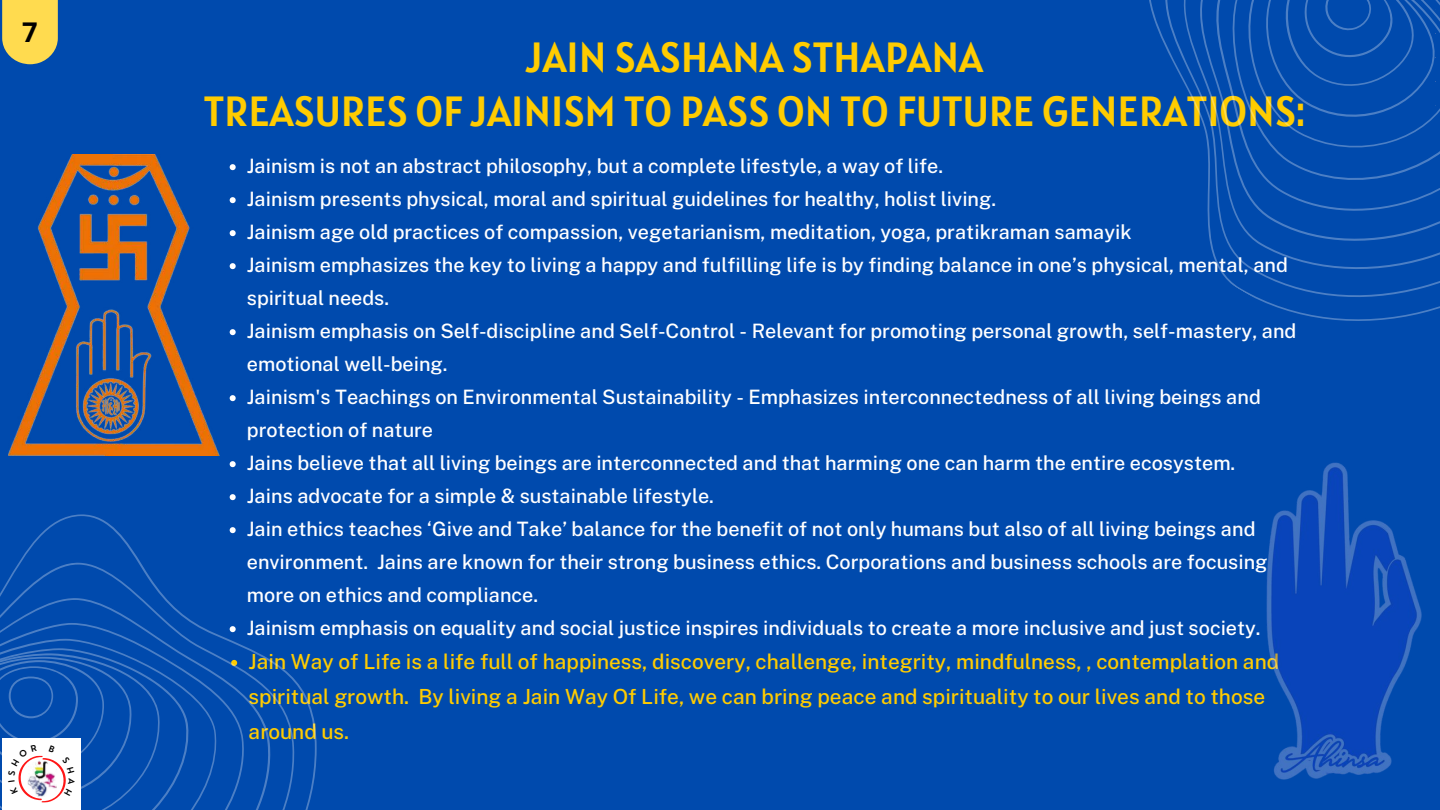
<style>
.page{position:relative;width:1440px;height:810px;background:#004aad}
.page>*{position:absolute;margin:0;border:0;box-sizing:border-box;transform-origin:0 0}
.t1{font:42px/54px "Alatsi";color:#fc0;text-align:center}
.t2{font:700 27.2px "Open Sans";color:#000}
.t3{font:500 20.8px/35.2px "Public Sans";color:#fc0}
.t4{font:500 19.8px/33px "Public Sans";color:#fff}
</style>
<div class="page">
<svg style="left:230px;top:164px;width:6px;height:6px"></svg>
<svg style="left:230px;top:197px;width:6px;height:6px"></svg>
<svg style="left:230px;top:230px;width:6px;height:6px"></svg>
<svg style="left:230px;top:263px;width:6px;height:6px"></svg>
<svg style="left:230px;top:329px;width:6px;height:6px"></svg>
<svg style="left:230px;top:395px;width:6px;height:6px"></svg>
<svg style="left:230px;top:461px;width:6px;height:6px"></svg>
<svg style="left:230px;top:494px;width:6px;height:6px"></svg>
<svg style="left:1222px;top:273px;width:218px;height:40px"></svg>
<svg style="left:1149px;top:0;width:291px;height:273px"></svg>
<svg style="left:1174px;top:0;width:266px;height:233px"></svg>
<svg style="left:1230px;top:0;width:210px;height:155px"></svg>
<svg style="left:20px;top:514px;width:297px;height:296px"></svg>
<svg style="left:0;top:561px;width:296px;height:249px"></svg>
<svg style="left:0;top:597px;width:273px;height:213px"></svg>
<img style="left:8px;top:155px;width:212px;height:301px">
<svg style="left:2px;top:0;width:56px;height:64px;background:#e7cd57"></svg>
<img style="left:1266px;top:462px;width:156px;height:318px">
<svg style="left:0;top:623px;width:247px;height:187px"></svg>
<h2 class="t2" style="left:22px;top:13px;width:17px">7</h2>
<h1 class="t1" style="left:204px;top:30px;width:1103px">JAIN SASHANA STHAPANA<br>TREASURES OF JAINISM TO PASS ON TO FUTURE GENERATIONS:</h1>
<p class="t4" style="left:247px;top:149px;width:1051px">Jainism is not an abstract philosophy, but a complete lifestyle, a way of life.<br>Jainism presents physical, moral and spiritual guidelines for healthy, holist living.<br>Jainism age old practices of compassion, vegetarianism, meditation, yoga, pratikraman samayik<br>Jainism emphasizes the key to living a happy and fulfilling life is by finding balance in one’s physical, mental, and spiritual needs.<br>Jainism emphasis on Self-discipline and Self-Control - Relevant for promoting personal growth, self-mastery, and emotional well-being.<br>Jainism's Teachings on Environmental Sustainability - Emphasizes interconnectedness of all living beings and protection of nature<br>Jains believe that all living beings are interconnected and that harming one can harm the entire ecosystem.<br>Jains advocate for a simple &amp; sustainable lifestyle.<br>Jain ethics teaches ‘Give and Take’ balance for the benefit of not only humans but also of all living beings and environment. Jains are known for their strong business ethics. Corporations and business schools are focusing more on ethics and compliance.<br>Jainism emphasis on equality and social justice inspires individuals to create a more inclusive and just society.</p>
<p class="t3" style="left:249px;top:644px;width:1032px">Jain Way of Life is a life full of happiness, discovery, challenge, integrity, mindfulness, , contemplation and spiritual growth. By living a Jain Way Of Life, we can bring peace and spirituality to our lives and to those around us.</p>
</div>
